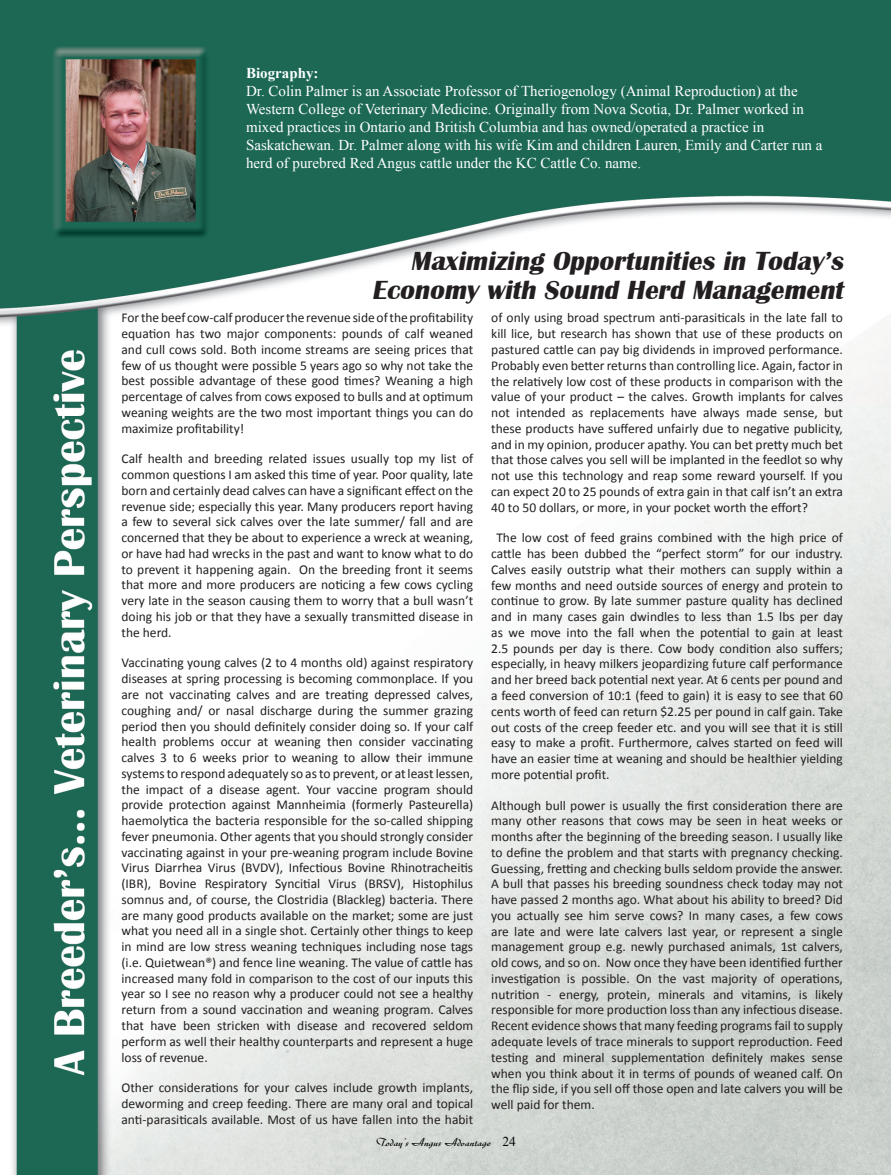
<style>
.page{position:relative;width:891px;height:1175px;background:#fff}
.page>*{position:absolute;margin:0;border:0;box-sizing:border-box;transform-origin:0 0}
.t1{font:italic 700 27px/28.5px "Britannic";color:#231f20;text-align:right}
.t2{font:15px/18px "Times New Roman";color:#fff}
.t3{font:700 15px "Times New Roman";color:#fff}
.t4{font:13.5px/15.8px "Calibri";color:#231f20;text-align:justify}
.t5{font:500 12px "Diskus D";color:#040505}
.s1{font-family:"Times New Roman";font-weight:400;font-size:13.5px}
</style>
<div class="page">
<img style="left:0;top:0;width:891px;height:1174px">
<p class="t3" style="left:246px;top:63px;width:74px">Biography:</p>
<p class="t2" style="left:246px;top:82px;width:578px">Dr. Colin Palmer is an Associate Professor of Theriogenology (Animal Reproduction) at the Western College of Veterinary Medicine. Originally from Nova Scotia, Dr. Palmer worked in mixed practices in Ontario and British Columbia and has owned/operated a practice in Saskatchewan. Dr. Palmer along with his wife Kim and children Lauren, Emily and Carter run a herd of purebred Red Angus cattle under the KC Cattle Co. name.</p>
<h1 class="t1" style="left:372px;top:247px;width:478px">Maximizing Opportunities in Today ’s<br>Economy with Sound Herd Management</h1>
<p class="t4" style="left:122px;top:310px;width:353px">For the beef cow-calf producer the revenue side of the profitability equation has two major components: pounds of calf weaned and cull cows sold. Both income streams are seeing prices that few of us thought were possible 5 years ago so why not take the best possible advantage of these good times? Weaning a high percentage of calves from cows exposed to bulls and at optimum weaning weights are the two most important things you can do maximize profitability!</p>
<p class="t4" style="left:122px;top:451px;width:353px">Calf health and breeding related issues usually top my list of common questions I am asked this time of year. Poor quality, late born and certainly dead calves can have a significant effect on the revenue side; especially this year. Many producers report having a few to several sick calves over the late summer/ fall and are concerned that they be about to experience a wreck at weaning, or have had had wrecks in the past and want to know what to do to prevent it happening again. On the breeding front it seems that more and more producers are noticing a few cows cycling very late in the season causing them to worry that a bull wasn’t doing his job or that they have a sexually transmitted disease in the herd.</p>
<p class="t4" style="left:122px;top:655px;width:353px">Vaccinating young calves (2 to 4 months old) against respiratory diseases at spring processing is becoming commonplace. If you are not vaccinating calves and are treating depressed calves, coughing and/ or nasal discharge during the summer grazing period then you should definitely consider doing so. If your calf health problems occur at weaning then consider vaccinating calves 3 to 6 weeks prior to weaning to allow their immune systems to respond adequately so as to prevent, or at least lessen, the impact of a disease agent. Your vaccine program should provide protection against Mannheimia (formerly Pasteurella) haemolytica the bacteria responsible for the so-called shipping fever pneumonia. Other agents that you should strongly consider vaccinating against in your pre-weaning program include Bovine Virus Diarrhea Virus (BVDV), Infectious Bovine Rhinotracheitis (IBR), Bovine Respiratory Syncitial Virus (BRSV), Histophilus somnus and, of course, the Clostridia (Blackleg) bacteria. There are many good products available on the market; some are just what you need all in a single shot. Certainly other things to keep in mind are low stress weaning techniques including nose tags (i.e. Quietwean®) and fence line weaning. The value of cattle has increased many fold in comparison to the cost of our inputs this year so I see no reason why a producer could not see a healthy return from a sound vaccination and weaning program. Calves that have been stricken with disease and recovered seldom perform as well their healthy counterparts and represent a huge loss of revenue.</p>
<p class="t4" style="left:122px;top:1080px;width:353px">Other considerations for your calves include growth implants, deworming and creep feeding. There are many oral and topical anti-parasiticals available. Most of us have fallen into the habit</p>
<p class="t4" style="left:491px;top:310px;width:353px">of only using broad spectrum anti-parasiticals in the late fall to kill lice, but research has shown that use of these products on pastured cattle can pay big dividends in improved performance.<br>Probably even better returns than controlling lice. Again, factor in the relatively low cost of these products in comparison with the value of your product – the calves. Growth implants for calves not intended as replacements have always made sense, but these products have suffered unfairly due to negative publicity, and in my opinion, producer apathy. You can bet pretty much bet that those calves you sell will be implanted in the feedlot so why not use this technology and reap some reward yourself. If you can expect 20 to 25 pounds of extra gain in that calf isn’t an extra 40 to 50 dollars, or more, in your pocket worth the effort?</p>
<p class="t4" style="left:491px;top:530px;width:353px;text-indent:5px">The low cost of feed grains combined with the high price of cattle has been dubbed the “perfect storm” for our industry.<br>Calves easily outstrip what their mothers can supply within a few months and need outside sources of energy and protein to continue to grow. By late summer pasture quality has declined and in many cases gain dwindles to less than 1.5 lbs per day as we move into the fall when the potential to gain at least 2.5 pounds per day is there. Cow body condition also suffers; especially, in heavy milkers jeopardizing future calf performance and her breed back potential next year. At 6 cents per pound and a feed conversion of 10:1 (feed to gain) it is easy to see that 60 cents worth of feed can return $2.25 per pound in calf gain. Take out costs of the creep feeder etc. and you will see that it is still easy to make a profit. Furthermore, calves started on feed will have an easier time at weaning and should be healthier yielding more potential profit.</p>
<p class="t4" style="left:491px;top:797px;width:353px">Although bull power is usually the first consideration there are many other reasons that cows may be seen in heat weeks or months after the beginning of the breeding season. I usually like to define the problem and that starts with pregnancy checking.<br>Guessing, fretting and checking bulls seldom provide the answer.<br>A bull that passes his breeding soundness check today may not have passed 2 months ago. What about his ability to breed? Did you actually see him serve cows? In many cases, a few cows are late and were late calvers last year, or represent a single management group e.g. newly purchased animals, 1st calvers, old cows, and so on. Now once they have been identified further investigation is possible. On the vast majority of operations, nutrition - energy, protein, minerals and vitamins, is likely responsible for more production loss than any infectious disease.<br>Recent evidence shows that many feeding programs fail to supply adequate levels of trace minerals to support reproduction. Feed testing and mineral supplementation definitely makes sense when you think about it in terms of pounds of weaned calf. On the flip side, if you sell off those open and late calvers you will be well paid for them.</p>
<p class="t5" style="left:375px;top:1135px;width:142px">Today’s Angus Advantage <span class="s1">24</span></p>
</div>
